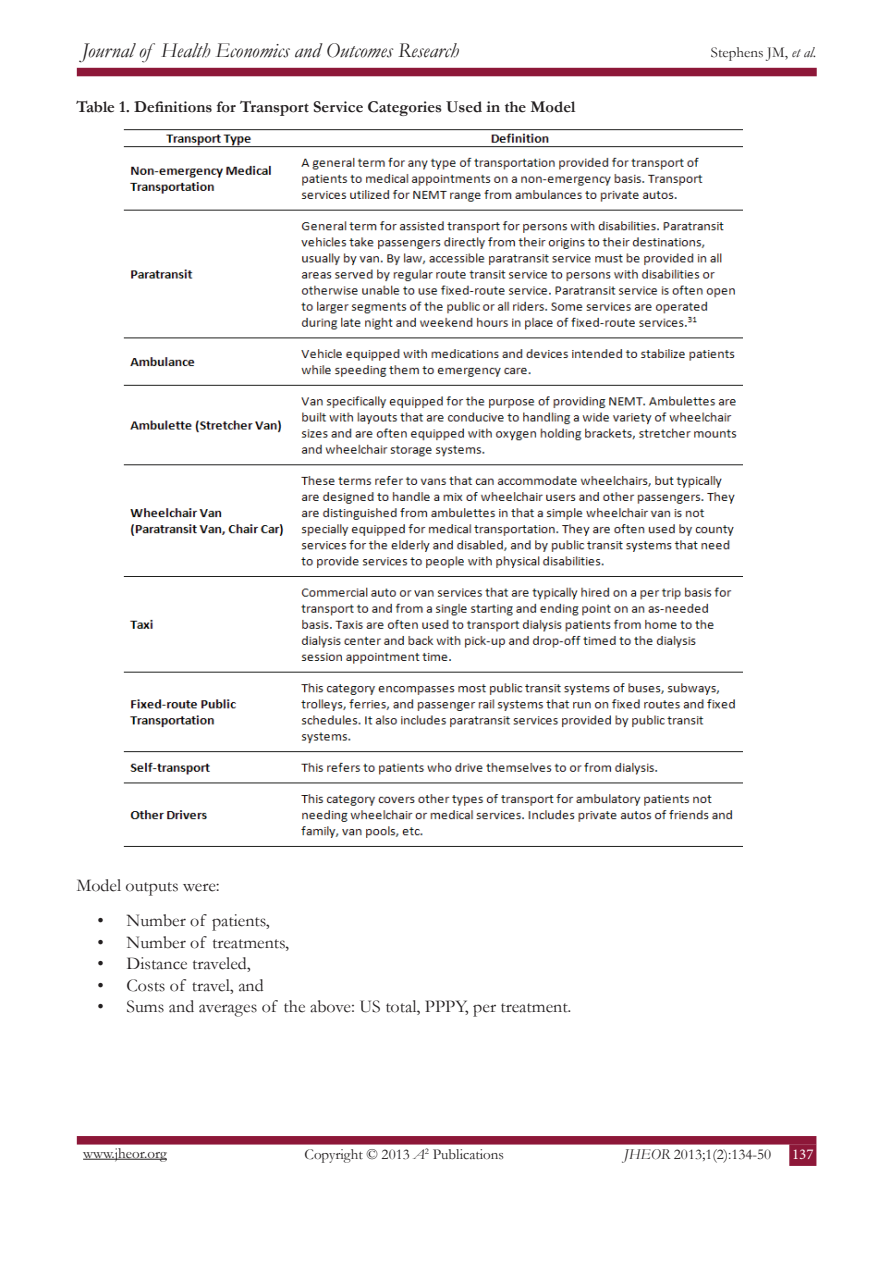
<style>
.page{position:relative;width:893px;height:1263px;background:#fff}
.page>*{position:absolute;margin:0;border:0;box-sizing:border-box;transform-origin:0 0}
.t1{font:italic 21px "Garamond";color:#231f20}
.t2{font:18px "Garamond";color:#231f20}
.t3{font:700 16.5px "Garamond";color:#231f20}
.t4{font:15px "Garamond";color:#231f20}
.t5{font:15px "Minion Pro";color:#fff}
.s1{font-style:italic}
</style>
<div class="page">
<div style="left:789px;top:1144px;width:27px;height:22px;background:#8d1738;border:2px solid #8d1738"></div>
<div style="left:77px;top:68px;width:740px;height:8px;background:#8d1738"></div>
<div style="left:77px;top:1136px;width:739px;height:8px;background:#8d1738"></div>
<hr style="left:83px;top:1159px;width:84px;height:1px;background:#231f20">
<img style="left:124px;top:129px;width:619px;height:718px">
<p class="t1" style="left:82px;top:36px;width:379px">Journal of Health Economics and Outcomes Research</p>
<p class="t3" style="left:76px;top:95px;width:500px">Table 1. Definitions for Transport Service Categories Used in the Model</p>
<p class="t4" style="left:711px;top:42px;width:107px">Stephens JM, <span class="s1">et al.</span></p>
<p class="t2" style="left:76px;top:873px;width:145px">Model outputs were:</p>
<p class="t2" style="left:98px;top:908px;width:174px">• Number of patients,</p>
<p class="t2" style="left:98px;top:930px;width:193px">• Number of treatments,</p>
<p class="t2" style="left:98px;top:951px;width:155px">• Distance traveled,</p>
<p class="t2" style="left:98px;top:973px;width:168px">• Costs of travel, and</p>
<p class="t2" style="left:98px;top:995px;width:475px">• Sums and averages of the above: US total, PPPY, per treatment.</p>
<p class="t4" style="left:304px;top:1144px;width:201px">Copyright © 2013 <span class="s1">A</span><sup>2</sup> Publications</p>
<p class="t4" style="left:83px;top:1143px;width:85px">www.jheor.org</p>
<p class="t4" style="left:624px;top:1145px;width:149px"><span class="s1">JHEOR</span> 2013;1(2):134-50</p>
<p class="t5" style="left:792px;top:1144px;width:23px">137</p>
</div>
